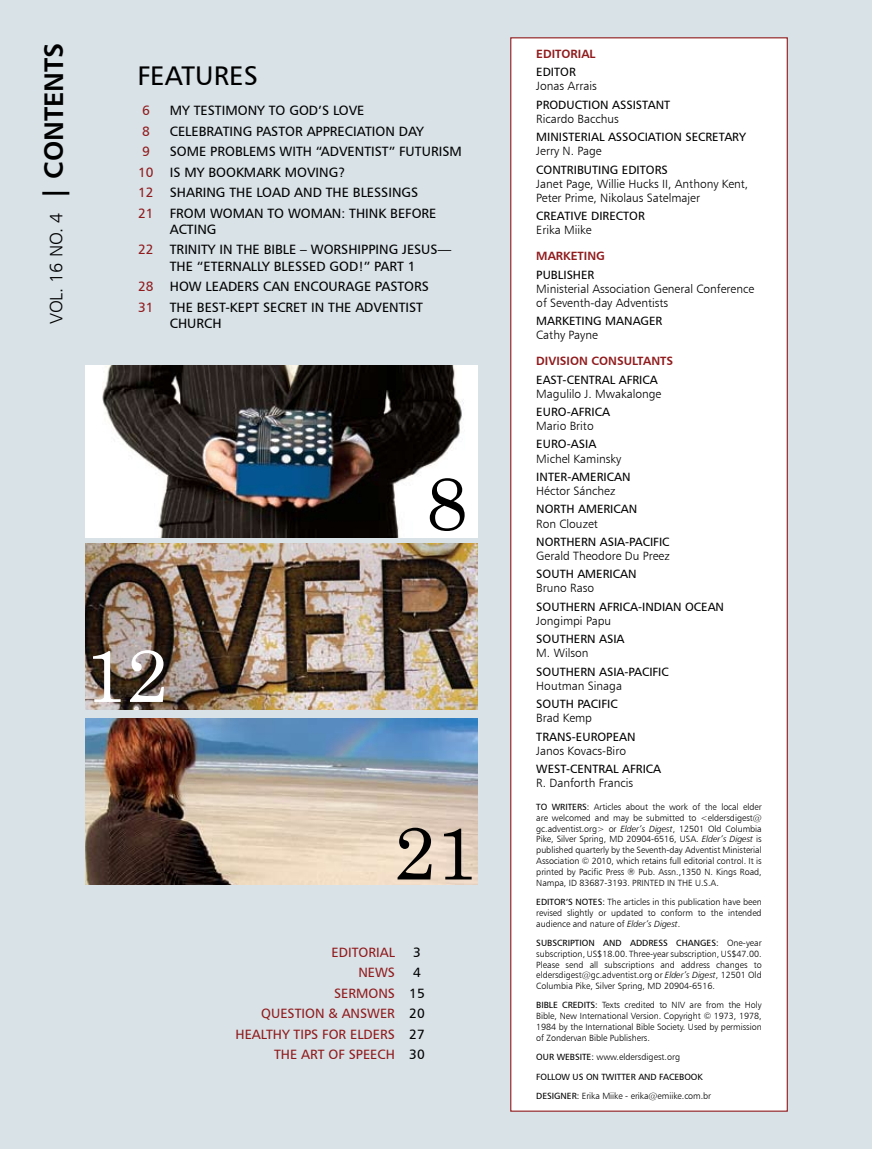
<style>
.page{position:relative;width:872px;height:1149px;background:#fff}
.page>*{position:absolute;margin:0;border:0;box-sizing:border-box;transform-origin:0 0}
.t1{font:75px "Century";color:#000}
.t2{font:75px "Century";color:#fff}
.t3{font:27px "Humanist 777 BT Bold B";color:#000}
.t4{font:27px "Humanist 777 BT Roman B";color:#000}
.t5{font:18px "Humanist 777 BT Light B";color:#000}
.t6{font:13.5px/20.4px "Humanist 777 BT Roman B";color:#000}
.t7{font:13.5px/20.4px "Humanist 777 BT Roman B";color:#901a1c}
.t8{font:12px/14.1px "Humanist 777 BT Light B";color:#000}
.t9{font:12px "Humanist 777 BT Roman B";color:#000}
.t10{font:12px "Humanist 777 BT Bold B";color:#901a1c}
.t11{font:9px/10.8px "Humanist 777 BT Light B";letter-spacing:-.005em;color:#000;text-align:justify}
.t12{font:9px "Humanist 777 BT Roman B";color:#000}
.s1{font-family:"Humanist 777 BT Roman B"}
.s2{font-family:"Humanist 777 BT Light Italic B"}
.s3{font-family:"Humanist 777 BT Light B"}
</style>
<div class="page">
<div style="left:0;top:0;width:872px;height:1148px;background:#d8e2e7"></div>
<img style="left:85px;top:366px;width:392px;height:171px">
<img style="left:85px;top:543px;width:392px;height:166px">
<img style="left:85px;top:718px;width:392px;height:166px">
<div style="left:510px;top:37px;width:278px;height:1074px;background:#fff;border:1px solid #901a1c"></div>
<h2 class="t3" style="left:37px;top:200px;width:159px;rotate:-90deg">| CONTENTS</h2>
<h3 class="t5" style="left:45px;top:324px;width:113px;rotate:-90deg">VOL. 16 NO. 4</h3>
<h2 class="t4" style="left:137px;top:58px;width:122px">FEATURES</h2>
<h3 class="t6" style="left:170px;top:100px;width:196px">MY TESTIMONY TO GOD’S LOVE<br>CELEBRATING</h3>
<h3 class="t7" style="left:138px;top:100px;width:17px">6<br>8<br>9<br>10<br>12<br>21</h3>
<h3 class="t7" style="left:138px;top:239px;width:17px">22</h3>
<h3 class="t7" style="left:138px;top:276px;width:17px">28<br>31</h3>
<h3 class="t6" style="left:256px;top:121px;width:16px">PASTOR</h3>
<h3 class="t6" style="left:307px;top:121px;width:17px">APPRECIATION</h3>
<h3 class="t6" style="left:399px;top:121px;width:19px">DAY</h3>
<h3 class="t6" style="left:170px;top:141px;width:169px">SOME PROBLEMS WITH “ADVENTIST</h3>
<h3 class="t6" style="left:389px;top:141px;width:26px">” FUTURISM</h3>
<h3 class="t6" style="left:170px;top:162px;width:268px">IS MY BOOKMARK MOVING?<br>SHARING THE LOAD AND THE BLESSINGS<br>FROM WOMAN TO WOMAN: THINK BEFORE</h3>
<h3 class="t6" style="left:170px;top:219px;width:48px">ACTING<br>TRINITY</h3>
<h3 class="t6" style="left:220px;top:239px;width:26px">IN THE</h3>
<h3 class="t6" style="left:264px;top:239px;width:69px">BI BLE – WORSHIPPING</h3>
<h3 class="t6" style="left:402px;top:239px;width:14px">JESUS</h3>
<h3 class="t6" style="left:438px;top:239px;width:15px">—</h3>
<h3 class="t6" style="left:170px;top:255px;width:9px">THE</h3>
<h3 class="t6" style="left:197px;top:255px;width:15px">“ETERNALLY</h3>
<h3 class="t6" style="left:274px;top:255px;width:16px">BLESSED</h3>
<h3 class="t6" style="left:329px;top:255px;width:60px">GOD !” PART</h3>
<h3 class="t6" style="left:170px;top:255px;width:261px;text-indent:238px">1<br>HOW LEADERS CAN ENCOURAGE PASTORS<br>THE BEST</h3>
<h3 class="t6" style="left:225px;top:296px;width:21px">-KEPT</h3>
<h3 class="t6" style="left:263px;top:296px;width:16px">SECRET</h3>
<h3 class="t6" style="left:311px;top:296px;width:26px">IN THE</h3>
<h3 class="t6" style="left:355px;top:296px;width:18px">ADVENTIST</h3>
<h3 class="t6" style="left:170px;top:312px;width:18px">CHURCH</h3>
<h1 class="t2" style="left:85px;top:611px;width:85px">12</h1>
<h1 class="t1" style="left:425px;top:439px;width:43px">8</h1>
<h1 class="t1" style="left:394px;top:789px;width:85px">21</h1>
<h3 class="t7" style="left:235px;top:941px;width:161px;text-align:right">EDITORIAL<br>NEWS<br>SERMONS<br>QUESTION &amp; ANSWER<br>HEALTHY TIPS FOR ELDERS<br>THE ART OF SPEECH</h3>
<h3 class="t6" style="left:409px;top:941px;width:17px">3<br>4<br>15<br>20<br>27<br>30</h3>
<h3 class="t10" style="left:536px;top:46px;width:61px">EDITORIAL</h3>
<h3 class="t9" style="left:536px;top:65px;width:41px">EDITOR</h3>
<h3 class="t8" style="left:536px;top:79px;width:62px">Jonas Arrais</h3>
<h3 class="t9" style="left:536px;top:97px;width:135px">PRODUCTION ASSISTANT</h3>
<h3 class="t8" style="left:536px;top:111px;width:84px">Ricardo Bacchus</h3>
<h3 class="t9" style="left:536px;top:129px;width:211px">MINISTERIAL ASSOCIATION SECRETARY</h3>
<h3 class="t8" style="left:536px;top:144px;width:67px">Jerry N. Page</h3>
<h3 class="t9" style="left:536px;top:162px;width:133px">CONTRIBUTING EDITORS</h3>
<h3 class="t8" style="left:536px;top:176px;width:213px">Janet Page, Willie Hucks II, Anthony Kent,<br>Peter Prime, Nikolaus Satelmajer</h3>
<h3 class="t9" style="left:536px;top:208px;width:110px">CREATIVE DIRECTOR</h3>
<h3 class="t8" style="left:536px;top:223px;width:57px">Erika Miike</h3>
<h3 class="t10" style="left:536px;top:248px;width:70px">MARKETING</h3>
<h3 class="t9" style="left:536px;top:267px;width:60px">PUBLISHER</h3>
<h3 class="t8" style="left:536px;top:281px;width:219px">Ministerial Association General Conference of Seventh-day Adventists</h3>
<h3 class="t9" style="left:536px;top:313px;width:128px">MARKETING MANAGER</h3>
<h3 class="t8" style="left:536px;top:328px;width:63px">Cathy Payne</h3>
<h3 class="t10" style="left:536px;top:353px;width:138px">DIVISION CONSULTANTS</h3>
<h3 class="t9" style="left:536px;top:372px;width:123px">EAST-CENTRAL AFRICA</h3>
<h3 class="t8" style="left:536px;top:386px;width:127px">Magulilo J. Mwakalonge</h3>
<h3 class="t9" style="left:536px;top:404px;width:75px">EURO-AFRICA</h3>
<h3 class="t8" style="left:536px;top:418px;width:59px">Mario Brito</h3>
<h3 class="t9" style="left:536px;top:436px;width:61px">EURO-ASIA</h3>
<h3 class="t8" style="left:536px;top:451px;width:86px">Michel Kaminsky</h3>
<h3 class="t9" style="left:536px;top:469px;width:96px">INTER-AMERICAN</h3>
<h3 class="t8" style="left:536px;top:483px;width:81px">Héctor Sánchez</h3>
<h3 class="t9" style="left:536px;top:501px;width:102px">NORTH AMERICAN</h3>
<h3 class="t8" style="left:536px;top:516px;width:63px">Ron Clouzet</h3>
<h3 class="t9" style="left:536px;top:534px;width:135px">NORTHERN ASIA-PACIFIC</h3>
<h3 class="t8" style="left:536px;top:548px;width:135px">Gerald Theodore Du Preez</h3>
<h3 class="t9" style="left:536px;top:566px;width:102px">SOUTH AMERICAN</h3>
<h3 class="t8" style="left:536px;top:581px;width:59px">Bruno Raso</h3>
<h3 class="t9" style="left:536px;top:599px;width:189px">SOUTHERN AFRICA-INDIAN OCEAN</h3>
<h3 class="t8" style="left:536px;top:613px;width:76px">Jongimpi Papu</h3>
<h3 class="t9" style="left:536px;top:631px;width:90px">SOUTHERN ASIA</h3>
<h3 class="t8" style="left:536px;top:645px;width:54px">M. Wilson</h3>
<h3 class="t9" style="left:536px;top:664px;width:134px">SOUTHERN ASIA-PACIFIC</h3>
<h3 class="t8" style="left:536px;top:678px;width:87px">Houtman Sinaga</h3>
<h3 class="t9" style="left:536px;top:696px;width:83px">SOUTH PACIFIC</h3>
<h3 class="t8" style="left:536px;top:710px;width:57px">Brad Kemp</h3>
<h3 class="t9" style="left:536px;top:728px;width:101px">TRANS-EUROPEAN</h3>
<h3 class="t8" style="left:536px;top:743px;width:91px">Janos Kovacs-Biro</h3>
<h3 class="t9" style="left:536px;top:761px;width:126px">WEST-CENTRAL AFRICA</h3>
<h3 class="t8" style="left:536px;top:775px;width:98px">R. Danforth Francis</h3>
<p class="t11" style="left:536px;top:801px;width:227px"><span class="s1">TO WRITERS:</span> Articles about the work of the local elder are welcomed and may be submitted to &lt;eldersdigest@ gc.adventist.org&gt; or <span class="s2">Elder’s Digest</span>, 12501 Old Columbia Pike, Silver Spring, MD 20904-6516, USA. <span class="s2">Elder’s Digest</span> is published quarterly by the Seventh-day Adventist Ministerial Association © 2010, which retains full editorial control. It is printed by Pacific Press ® Pub. Assn.,1350 N. Kings Road, Nampa, ID 83687-3193. PRINTED IN THE U.S.A.</p>
<p class="t11" style="left:536px;top:896px;width:227px"><span class="s1">EDITOR’S NOTES:</span> The articles in this publication have been revised slightly or updated to conform to the intended audience and nature of <span class="s2">Elder’s Digest</span>.</p>
<p class="t12" style="left:536px;top:936px;width:227px">SUBSCRIPTION AND ADDRESS CHANGES: <span class="s3">One-year</span></p>
<p class="t11" style="left:536px;top:947px;width:227px">subscription, US$18.00. Three-year subscription, US$47.00.<br>Please send all subscriptions and address changes to eldersdigest@gc.adventist.org or <span class="s2">Elder’s Digest</span>, 12501 Old Columbia Pike, Silver Spring, MD 20904-6516.</p>
<p class="t11" style="left:536px;top:999px;width:227px"><span class="s1">BIBLE CREDITS:</span> Texts credited to NIV are from the Holy Bible, New International Version. Copyright © 1973, 1978, 1984 by the International Bible Society. Used by permission of Zondervan Bible Publishers.</p>
<p class="t11" style="left:536px;top:1051px;width:145px"><span class="s1">OUR WEBSITE:</span> www.eldersdigest.org</p>
<p class="t12" style="left:536px;top:1070px;width:12px">FOLLOW</p>
<p class="t12" style="left:572px;top:1070px;width:40px">US ON TWITTER</p>
<p class="t12" style="left:638px;top:1070px;width:7px">AND</p>
<p class="t12" style="left:659px;top:1070px;width:33px">FACE BOOK</p>
<p class="t11" style="left:536px;top:1089px;width:176px"><span class="s1">DESIGNER:</span> Erika Miike - erika@emiike.com.br</p>
</div>
